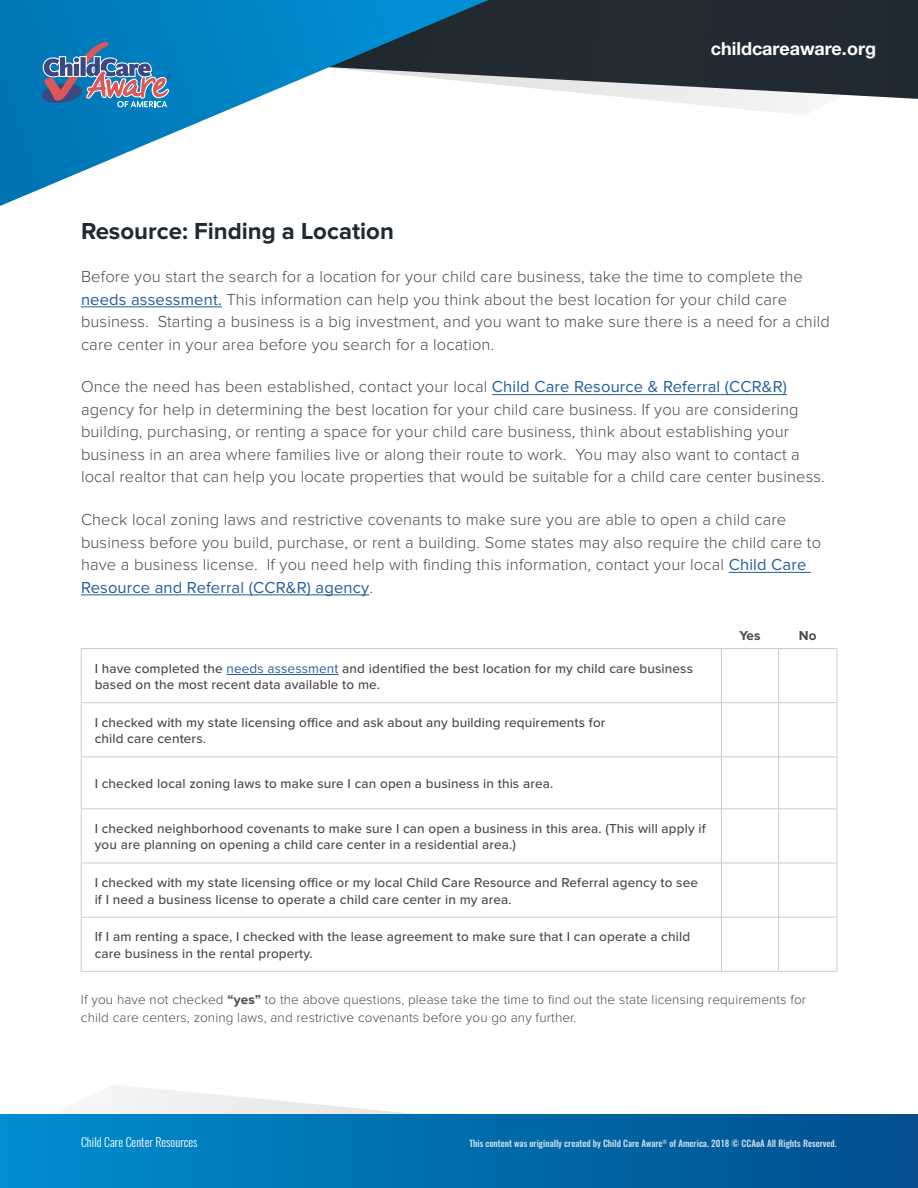
<style>
.page{position:relative;width:918px;height:1188px;background:#fff}
.page>*{position:absolute;margin:0;border:0;box-sizing:border-box;transform-origin:0 0}
.t1{font:700 24px "Proxima Nova";color:#1e2932}
.t2{font:700 18px "Helvetica Neue LT Std";color:#fff}
.t3{font:300 16.5px/22.5px "Proxima Nova";letter-spacing:.01em;color:#4a4a4b}
.t4{font:500 13.5px/16.5px "Proxima Nova";letter-spacing:.01em;color:#4a4a4b}
.t5{font:300 13.5px/18px "Proxima Nova";letter-spacing:.01em;color:#4a4a4b}
.t6{font:700 13.5px "Proxima Nova";color:#4a4a4b}
.t7{font:300 12px "Oswald";color:#fff}
.t8{font:500 9px "Oswald";color:#fff}
.s1{font-weight:400;color:#215e9e}
.s2{font-weight:700}
</style>
<div class="page">
<svg style="left:115px;top:1085px;width:298px;height:29px"></svg>
<svg style="left:655px;top:100px;width:147px;height:15px"></svg>
<svg style="left:521px;top:0;width:397px;height:100px;background:#3a4249"></svg>
<svg style="left:0;top:0;width:521px;height:206px"></svg>
<div style="left:0;top:1114px;width:918px;height:74px;background:linear-gradient(to right,#008ecf,#014e8b)"></div>
<svg style="left:42px;top:42px;width:129px;height:65px;background:#4f7fab"></svg>
<hr style="left:81px;top:307px;width:141px;height:1px;background:#215e9e">
<hr style="left:492px;top:394px;width:295px;height:1px;background:#215e9e">
<hr style="left:729px;top:572px;width:82px;height:1px;background:#215e9e">
<hr style="left:81px;top:595px;width:288px;height:1px;background:#215e9e">
<hr style="left:81px;top:649px;width:1px;height:54px;background:#cdcccb">
<hr style="left:721px;top:649px;width:1px;height:54px;background:#cdcccb">
<hr style="left:778px;top:649px;width:1px;height:54px;background:#cdcccb">
<hr style="left:837px;top:649px;width:1px;height:54px;background:#cdcccb">
<hr style="left:81px;top:702px;width:640px;height:1px;background:#cdcccb">
<hr style="left:81px;top:703px;width:1px;height:54px;background:#cdcccb">
<hr style="left:721px;top:702px;width:58px;height:1px;background:#cdcccb">
<hr style="left:721px;top:703px;width:1px;height:54px;background:#cdcccb">
<hr style="left:779px;top:702px;width:58px;height:1px;background:#cdcccb">
<hr style="left:778px;top:703px;width:1px;height:54px;background:#cdcccb">
<hr style="left:837px;top:703px;width:1px;height:54px;background:#cdcccb">
<hr style="left:81px;top:757px;width:640px;height:1px;background:#cdcccb">
<hr style="left:81px;top:757px;width:1px;height:52px;background:#cdcccb">
<hr style="left:721px;top:757px;width:58px;height:1px;background:#cdcccb">
<hr style="left:721px;top:757px;width:1px;height:52px;background:#cdcccb">
<hr style="left:779px;top:757px;width:58px;height:1px;background:#cdcccb">
<hr style="left:778px;top:757px;width:1px;height:52px;background:#cdcccb">
<hr style="left:837px;top:757px;width:1px;height:52px;background:#cdcccb">
<hr style="left:81px;top:809px;width:640px;height:1px;background:#cdcccb">
<hr style="left:81px;top:809px;width:1px;height:54px;background:#cdcccb">
<hr style="left:721px;top:809px;width:58px;height:1px;background:#cdcccb">
<hr style="left:721px;top:809px;width:1px;height:54px;background:#cdcccb">
<hr style="left:779px;top:809px;width:58px;height:1px;background:#cdcccb">
<hr style="left:778px;top:809px;width:1px;height:54px;background:#cdcccb">
<hr style="left:837px;top:809px;width:1px;height:54px;background:#cdcccb">
<hr style="left:81px;top:863px;width:640px;height:1px;background:#cdcccb">
<hr style="left:81px;top:863px;width:1px;height:54px;background:#cdcccb">
<hr style="left:721px;top:863px;width:58px;height:1px;background:#cdcccb">
<hr style="left:721px;top:863px;width:1px;height:54px;background:#cdcccb">
<hr style="left:779px;top:863px;width:58px;height:1px;background:#cdcccb">
<hr style="left:778px;top:863px;width:1px;height:54px;background:#cdcccb">
<hr style="left:837px;top:863px;width:1px;height:54px;background:#cdcccb">
<hr style="left:81px;top:917px;width:640px;height:1px;background:#cdcccb">
<hr style="left:81px;top:917px;width:1px;height:54px;background:#cdcccb">
<hr style="left:721px;top:917px;width:58px;height:1px;background:#cdcccb">
<hr style="left:721px;top:917px;width:1px;height:54px;background:#cdcccb">
<hr style="left:779px;top:917px;width:58px;height:1px;background:#cdcccb">
<hr style="left:778px;top:917px;width:1px;height:54px;background:#cdcccb">
<hr style="left:837px;top:917px;width:1px;height:54px;background:#cdcccb">
<hr style="left:81px;top:971px;width:640px;height:1px;background:#cdcccb">
<hr style="left:721px;top:971px;width:58px;height:1px;background:#cdcccb">
<hr style="left:779px;top:971px;width:58px;height:1px;background:#cdcccb">
<hr style="left:81px;top:648px;width:640px;height:1px;background:#cdcccb">
<hr style="left:721px;top:648px;width:58px;height:1px;background:#cdcccb">
<hr style="left:779px;top:648px;width:58px;height:1px;background:#cdcccb">
<hr style="left:227px;top:674px;width:112px;height:1px;background:#215e9e">
<p class="t2" style="left:711px;top:37px;width:167px">childcareaware.org</p>
<h1 class="t1" style="left:81px;top:220px;width:314px">Resource: Finding a Location</h1>
<p class="t3" style="left:81px;top:266px;width:750px">Before you start the search for a location for your child care business, take the time to complete the <span class="s1">needs assessment.</span> This information can help you think about the best location for your child care business. Starting a business is a big investment, and you want to make sure there is a need for a child care center in your area before you search for a location.</p>
<p class="t3" style="left:81px;top:376px;width:745px">Once the need has been established, contact your local <span class="s1">Child Care Resource &amp; Referral (CCR&amp;R) </span>agency for help in determining the best location for your child care business. If you are considering building, purchasing, or renting a space for your child care business, think about establishing your business in an area where families live or along their route to work. You may also want to contact a local realtor that can help you locate properties that would be suitable for a child care center business.</p>
<p class="t3" style="left:81px;top:509px;width:742px">Check local zoning laws and restrictive covenants to make sure you are able to open a child care business before you build, purchase, or rent a building. Some states may also require the child care to have a business license. If you need help with finding this information, contact your local <span class="s1">Child Care Resource and Referral (CCR&amp;R) agency</span>.</p>
<p class="t6" style="left:739px;top:629px;width:23px">Yes</p>
<p class="t6" style="left:799px;top:629px;width:19px">No</p>
<p class="t4" style="left:95px;top:660px;width:600px">I have completed the <span class="s1">needs assessment</span> and identified the best location for my child care business based on the most recent data available to me.</p>
<p class="t4" style="left:95px;top:715px;width:512px">I checked with my state licensing office and ask about any building requirements for child care centers.</p>
<p class="t4" style="left:95px;top:776px;width:460px">I checked local zoning laws to make sure I can open a business in this area.</p>
<p class="t4" style="left:95px;top:821px;width:613px">I checked neighborhood covenants to make sure I can open a business in this area. (This will apply if you are planning on opening a child care center in a residential area.)</p>
<p class="t4" style="left:95px;top:875px;width:605px">I checked with my state licensing office or my local Child Care Resource and Referral agency to see if I need a business license to operate a child care center in my area.</p>
<p class="t4" style="left:95px;top:929px;width:597px">If I am renting a space, I checked with the lease agreement to make sure that I can operate a child care business in the rental property.</p>
<p class="t5" style="left:81px;top:991px;width:727px">If you have not checked <span class="s2">“yes”</span> to the above questions, please take the time to find out the state licensing requirements for child care centers, zoning laws, and restrictive covenants before you go any further.</p>
<p class="t7" style="left:81px;top:1131px;width:118px">Child Care Center Resources</p>
<p class="t8" style="left:469px;top:1138px;width:369px">This content was originally created by Child Care Aware<sup>®</sup> of America. 2018 © CCAoA All Rights Reserved.</p>
</div>
